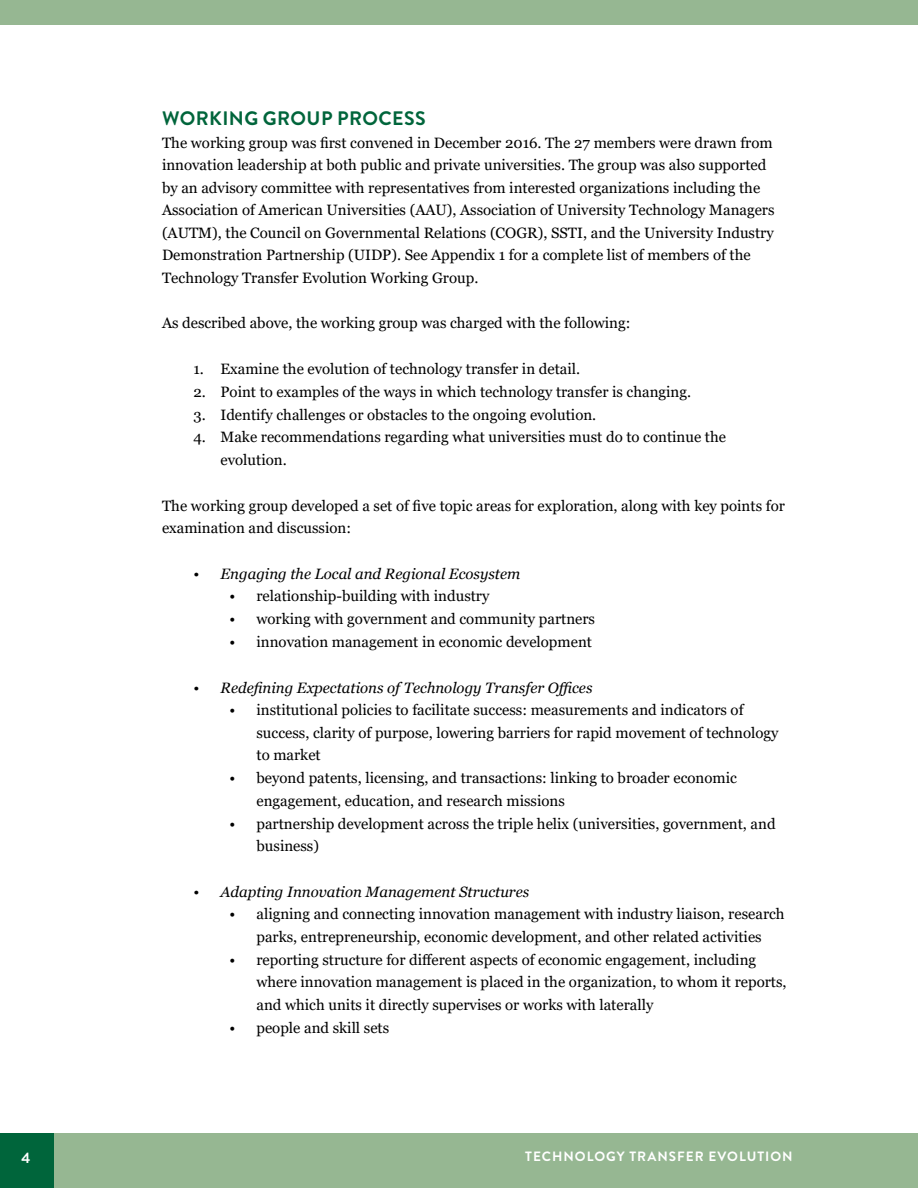
<style>
.page{position:relative;width:918px;height:1188px;background:#fff}
.page>*{position:absolute;margin:0;border:0;box-sizing:border-box;transform-origin:0 0}
.t1{font:700 19.5px "Brandon Grotesque";letter-spacing:.02em;color:#00653b}
.t2{font:15px/22.5px "Georgia";color:#000}
.t3{font:italic 15px "Georgia";color:#000}
.t4{font:700 15px "Brandon Grotesque";color:#fff}
.t5{font:700 13.5px "Brandon Grotesque";letter-spacing:.075em;color:#fff}
</style>
<div class="page">
<div style="left:54px;top:1133px;width:864px;height:55px;background:#96b792"></div>
<div style="left:0;top:0;width:918px;height:25px;background:#96b792"></div>
<div style="left:0;top:1133px;width:54px;height:55px;background:#00653b"></div>
<h1 class="t1" style="left:162px;top:105px;width:265px">WORKING GROUP PROCESS</h1>
<p class="t2" style="left:162px;top:132px;width:614px">The working group was first convened in December 2016. The 27 members were drawn from innovation leadership at both public and private universities. The group was also supported by an advisory committee with representatives from interested organizations including the Association of American Universities (AAU), Association of University Technology Managers (AUTM), the Council on Governmental Relations (COGR), SSTI, and the University Industry Demonstration Partnership (UIDP). See Appendix 1 for a complete list of members of the Technology Transfer Evolution Working Group.</p>
<p class="t2" style="left:162px;top:312px;width:470px">As described above, the working group was charged with the following:</p>
<p class="t2" style="left:194px;top:358px;width:388px">1. Examine the evolution of technology transfer in detail.</p>
<p class="t2" style="left:194px;top:381px;width:499px">2. Point to examples of the ways in which technology transfer is changing.</p>
<p class="t2" style="left:194px;top:404px;width:404px">3. Identify challenges or obstacles to the ongoing evolution.</p>
<p class="t2" style="left:220px;top:426px;width:507px;text-indent:-27px">4. Make recommendations regarding what universities must do to continue the evolution.</p>
<p class="t2" style="left:162px;top:494px;width:624px">The working group developed a set of five topic areas for exploration, along with key points for examination and discussion:</p>
<p class="t3" style="left:194px;top:564px;width:328px">• Engaging the Local and Regional Ecosystem</p>
<p class="t2" style="left:230px;top:585px;width:262px">• relationship-building with industry</p>
<p class="t2" style="left:230px;top:608px;width:367px">• working with government and community partners</p>
<p class="t2" style="left:230px;top:631px;width:364px">• innovation management in economic development</p>
<p class="t3" style="left:193px;top:678px;width:401px">• Redefining Expectations of Technology Transfer Offices</p>
<p class="t2" style="left:256px;top:699px;width:524px;text-indent:-27px">• institutional policies to facilitate success: measurements and indicators of success, clarity of purpose, lowering barriers for rapid movement of technology to market</p>
<p class="t2" style="left:256px;top:767px;width:482px;text-indent:-27px">• beyond patents, licensing, and transactions: linking to broader economic engagement, education, and research missions</p>
<p class="t2" style="left:256px;top:812px;width:521px;text-indent:-27px">• partnership development across the triple helix (universities, government, and business)</p>
<p class="t3" style="left:194px;top:882px;width:337px">• Adapting Innovation Management Structures</p>
<p class="t2" style="left:230px;top:903px;width:557px;text-align:center">• aligning and connecting innovation management with industry liaison, research parks, entrepreneurship, economic development, and other related activities</p>
<p class="t2" style="left:256px;top:949px;width:532px;text-indent:-27px">• reporting structure for different aspects of economic engagement, including where innovation management is placed in the organization, to whom it reports, and which units it directly supervises or works with laterally</p>
<p class="t2" style="left:230px;top:1016px;width:161px">• people and skill sets</p>
<p class="t4" style="left:22px;top:1148px;width:10px">4</p>
<p class="t5" style="left:525px;top:1147px;width:269px">TECHNOLOGY TRANSFER EVOLUTION</p>
</div>
